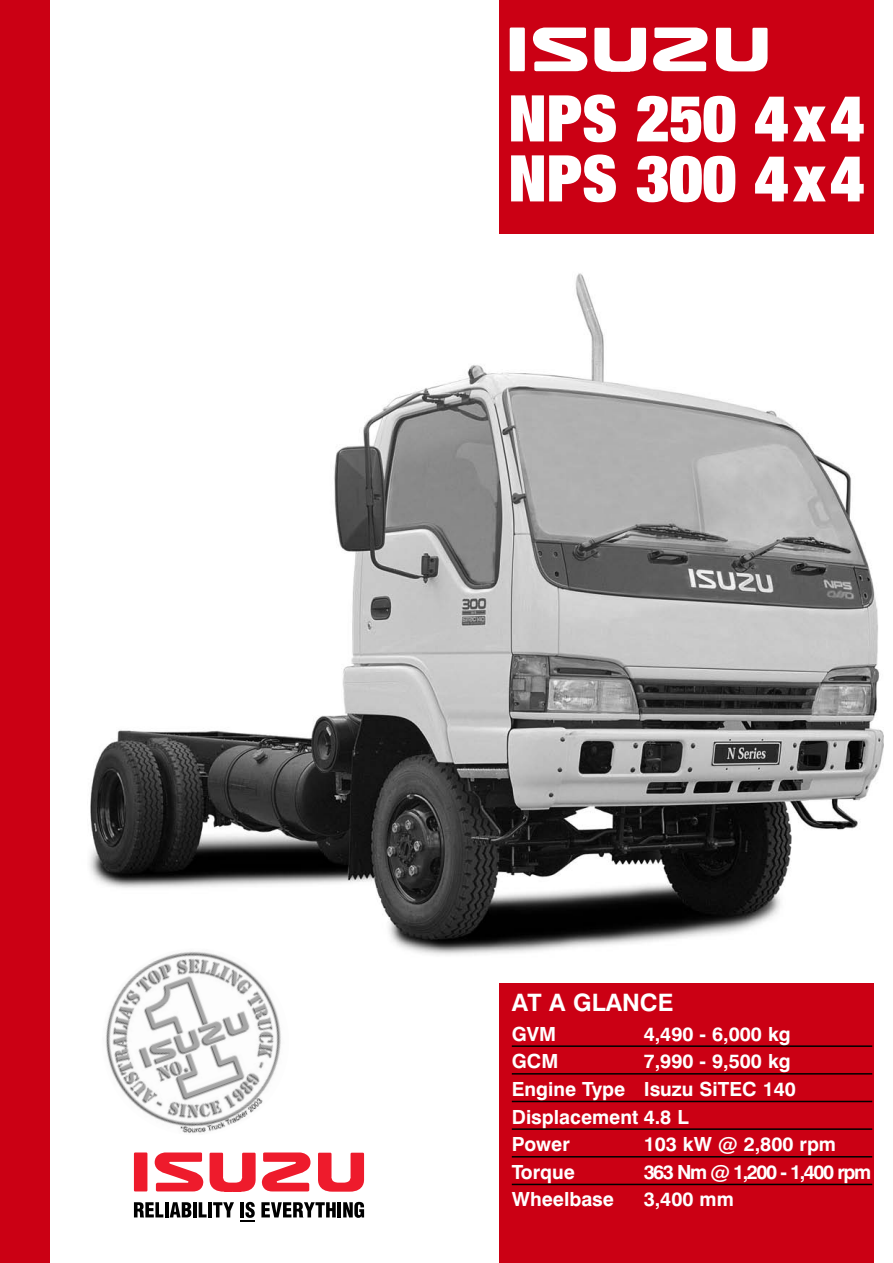
<style>
.page{position:relative;width:893px;height:1263px;background:#fff}
.page>*{position:absolute;margin:0;border:0;box-sizing:border-box;transform-origin:0 0}
.t1{font:900 expanded 64.5px/60px "Helvetica Neue";color:#fff}
.t2{font:700 24px "Swiss 721 BT";color:#fff}
.t3{font:700 19.5px/27.6px "Swiss 721 BT";color:#fff}
.t4{font:700 19.5px "Swiss 721 BT";letter-spacing:-.075em;color:#fff}
</style>
<div class="page">
<img style="left:89px;top:273px;width:795px;height:682px">
<div style="left:499px;top:984px;width:374px;height:279px;background:#cb0014"></div>
<hr style="left:512px;top:1045px;width:360px;height:2px;background:#000">
<hr style="left:512px;top:1073px;width:360px;height:2px;background:#000">
<hr style="left:512px;top:1101px;width:360px;height:1px;background:#000">
<hr style="left:512px;top:1128px;width:360px;height:2px;background:#000">
<hr style="left:512px;top:1156px;width:360px;height:2px;background:#000">
<hr style="left:512px;top:1184px;width:360px;height:1px;background:#000">
<div style="left:0;top:0;width:49px;height:1263px;background:#cb0014"></div>
<div style="left:499px;top:0;width:374px;height:234px;background:#cb0014"></div>
<svg style="left:318px;top:1153px;width:47px;height:39px"></svg>
<svg style="left:90px;top:936px;width:220px;height:256px"></svg>
<svg style="left:134px;top:1202px;width:29px;height:15px"></svg>
<hr style="left:165px;top:1202px;width:3px;height:15px;background:#000">
<svg style="left:170px;top:1202px;width:21px;height:15px"></svg>
<hr style="left:193px;top:1202px;width:4px;height:15px;background:#000">
<svg style="left:199px;top:1202px;width:7px;height:15px"></svg>
<hr style="left:208px;top:1202px;width:3px;height:15px;background:#000">
<svg style="left:213px;top:1202px;width:21px;height:15px"></svg>
<svg style="left:261px;top:1202px;width:75px;height:15px"></svg>
<hr style="left:337px;top:1202px;width:4px;height:15px;background:#000">
<svg style="left:343px;top:1202px;width:21px;height:16px"></svg>
<svg style="left:240px;top:1202px;width:15px;height:20px"></svg>
<svg style="left:509px;top:28px;width:16px;height:43px"></svg>
<svg style="left:533px;top:27px;width:54px;height:44px"></svg>
<svg style="left:716px;top:28px;width:52px;height:43px"></svg>
<svg style="left:594px;top:27px;width:113px;height:44px"></svg>
<h1 class="t1" style="left:508px;top:94px;width:357px">NPS 250 4x4<br>NPS 300 4x4</h1>
<p class="t2" style="left:512px;top:994px;width:163px">AT A GLANCE</p>
<p class="t3" style="left:512px;top:1022px;width:46px">GVM</p>
<p class="t3" style="left:643px;top:1022px;width:148px">4,490 - 6,000 kg</p>
<p class="t3" style="left:512px;top:1050px;width:48px">GCM</p>
<p class="t3" style="left:512px;top:1050px;width:286px;text-indent:132px">7,990 - 9,500 kg<br>Engine Type Isuzu SiTEC 140<br>Displacement 4.8 L<br>Power</p>
<p class="t3" style="left:643px;top:1133px;width:194px">103 kW @ 2,800 rpm</p>
<p class="t3" style="left:512px;top:1160px;width:65px">Torque</p>
<p class="t4" style="left:643px;top:1165px;width:229px">363 Nm @ 1,200 - 1,400 rpm</p>
<p class="t3" style="left:512px;top:1188px;width:104px">Wheelbase</p>
<p class="t3" style="left:643px;top:1188px;width:92px">3,400 mm</p>
</div>
